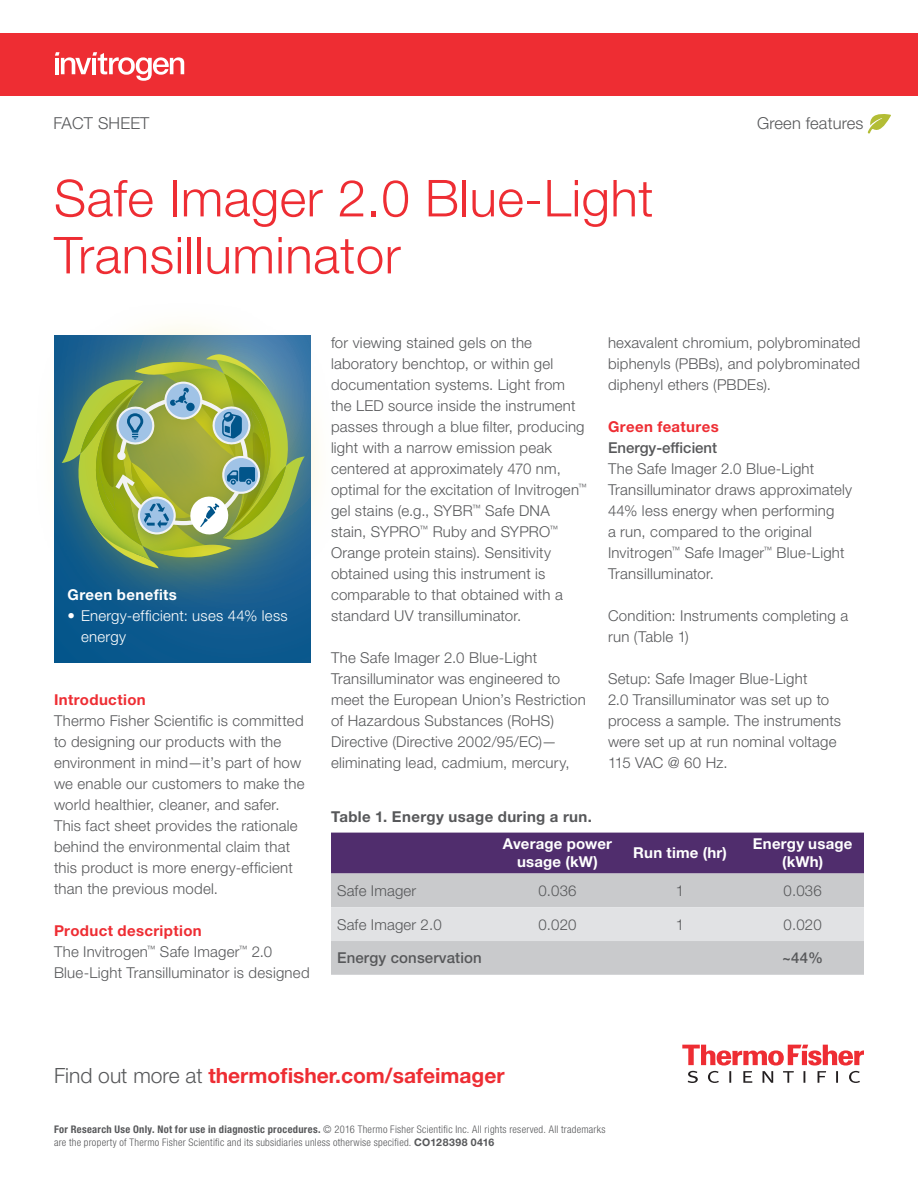
<style>
.page{position:relative;width:918px;height:1188px;background:#fff}
.page>*{position:absolute;margin:0;border:0;box-sizing:border-box;transform-origin:0 0}
.Headline{font:300 51px/57px "Helvetica Neue LT Std";letter-spacing:.01em;color:#ee2d33}
.CTA{font:700 21px "Helvetica Neue LT Std";color:#ee2d33}
.Technical_Eyebrow{font:300 16.5px "Helvetica Neue LT Std";letter-spacing:.01em;color:#57585a}
.Body_Copy{font:300 15px/21px "Helvetica Neue LT Std";letter-spacing:.015em;color:#57585a}
.Title_Row_-_Left{font:700 15px/18px "Helvetica Neue LT Std";letter-spacing:.015em;color:#fff;text-align:center}
.Table_Text_-_Left{font:300 15px "Helvetica Neue LT Std";letter-spacing:.01em;color:#57585a}
.Content_Header{font:700 15px "Helvetica Neue LT Std";letter-spacing:.025em;color:#ee2d33}
.t1{font:300 15px/21px "Helvetica Neue LT Std";letter-spacing:.015em;color:#fff}
.Table_Title{font:700 15px "Helvetica Neue LT Std";letter-spacing:.025em;color:#57585a}
.Table_Text_-_Left-2{font:500 15px "Helvetica Neue LT Std";letter-spacing:.01em;color:#57585a}
.Content_SubHeader{font:500 15px "Helvetica Neue LT Std";color:#57585a}
.Content_Header-2{font:700 15px "Helvetica Neue LT Std";letter-spacing:.025em;color:#fff}
.Copyright___Tactic{font:300 condensed 10.5px/13.5px "Helvetica Neue LT Std";letter-spacing:.025em;color:#57585a}
.s1{font-weight:300;color:#57585a}
.s2{font-weight:700}
.s3{font-weight:700;font-stretch:normal}
</style>
<div class="page">
<div style="left:54px;top:336px;width:256px;height:327px;background:#0b588d"></div>
<svg style="left:54px;top:325px;width:264px;height:290px"></svg>
<svg style="left:62px;top:354px;width:243px;height:215px"></svg>
<svg style="left:682px;top:1045px;width:182px;height:38px"></svg>
<svg style="left:868px;top:114px;width:23px;height:20px"></svg>
<div style="left:331px;top:833px;width:533px;height:41px;background:#502d6d"></div>
<div style="left:331px;top:874px;width:533px;height:101px;background:#c9cacc"></div>
<div style="left:331px;top:907px;width:533px;height:34px;background:#e1e2e4"></div>
<div style="left:0;top:33px;width:918px;height:63px;background:#ee2d33"></div>
<svg style="left:55px;top:52px;width:129px;height:29px"></svg>
<p class="Technical_Eyebrow" style="left:54px;top:113px;width:97px">FACT SHEET</p>
<p class="Technical_Eyebrow" style="left:757px;top:113px;width:108px">Green features</p>
<p class="Headline" style="left:54px;top:169px;width:601px">Safe Imager 2.0 Blue-Light<br>Transilluminator</p>
<p class="Content_Header-2" style="left:68px;top:585px;width:111px">Green benefits</p>
<p class="t1" style="left:81px;top:605px;width:208px;text-indent:-14px">• Energy-efficient: uses 44% less energy</p>
<p class="Content_Header" style="left:54px;top:690px;width:93px">Introduction</p>
<p class="Body_Copy" style="left:54px;top:710px;width:252px">Thermo Fisher Scientific is committed to designing our products with the environment in mind—it’s part of how we enable our customers to make the world healthier, cleaner, and safer.<br>This fact sheet provides the rationale behind the environmental claim that this product is more energy-efficient than the previous model.</p>
<p class="Content_Header" style="left:54px;top:921px;width:149px">Product description</p>
<p class="Body_Copy" style="left:54px;top:941px;width:257px">The Invitrogen<sup>™</sup> Safe Imager<sup>™</sup> 2.0<br>Blue-Light Transilluminator is designed</p>
<p class="Body_Copy" style="left:331px;top:332px;width:257px">for viewing stained gels on the laboratory benchtop, or within gel documentation systems. Light from the LED source inside the instrument passes through a blue filter, producing light with a narrow emission peak centered at approximately 470 nm, optimal for the excitation of Invitrogen<sup>™ </sup>gel stains (e.g., SYBR<sup>™</sup> Safe DNA stain, SYPRO<sup>™</sup> Ruby and SYPRO<sup>™ </sup>Orange protein stains). Sensitivity obtained using this instrument is comparable to that obtained with a standard UV transilluminator.</p>
<p class="Body_Copy" style="left:331px;top:647px;width:256px">The Safe Imager 2.0 Blue-Light Transilluminator was engineered to meet the European Union’s Restriction of Hazardous Substances (RoHS)<br>Directive (Directive 2002/95/EC)— eliminating lead, cadmium, mercury,</p>
<p class="Body_Copy" style="left:608px;top:332px;width:254px;text-align:justify">hexavalent chromium, polybrominated biphenyls (PBBs), and polybrominated diphenyl ethers (PBDEs).</p>
<p class="Content_Header" style="left:608px;top:417px;width:112px">Green features</p>
<p class="Content_SubHeader" style="left:608px;top:439px;width:111px">Energy-efficient</p>
<p class="Body_Copy" style="left:608px;top:458px;width:246px">The Safe Imager 2.0 Blue-Light<br>Transilluminator draws approximately<br>44% less energy when performing<br>a run, compared to the original<br>Invitrogen<sup>™</sup> Safe Imager<sup>™</sup> Blue-Light<br>Transilluminator.</p>
<p class="Body_Copy" style="left:608px;top:605px;width:242px">Condition: Instruments completing a run (Table 1)</p>
<p class="Body_Copy" style="left:608px;top:668px;width:235px">Setup: Safe Imager Blue-Light<br>2.0 Transilluminator was set up to process a sample. The instruments were set up at run nominal voltage<br>115 VAC @ 60 Hz.</p>
<p class="Table_Title" style="left:331px;top:807px;width:263px">Table 1. Energy usage during a run.</p>
<p class="Title_Row_-_Left" style="left:503px;top:835px;width:111px">Average power usage (kW)</p>
<p class="Title_Row_-_Left" style="left:633px;top:844px;width:95px">Run time (hr)</p>
<p class="Title_Row_-_Left" style="left:753px;top:835px;width:101px">Energy usage (kWh)</p>
<p class="Table_Text_-_Left" style="left:337px;top:881px;width:81px">Safe Imager</p>
<p class="Table_Text_-_Left" style="left:538px;top:881px;width:40px">0.036</p>
<p class="Table_Text_-_Left" style="left:676px;top:881px;width:10px">1</p>
<p class="Table_Text_-_Left" style="left:784px;top:881px;width:40px">0.036</p>
<p class="Table_Text_-_Left" style="left:337px;top:915px;width:106px">Safe Imager 2.0</p>
<p class="Table_Text_-_Left" style="left:538px;top:915px;width:40px">0.020</p>
<p class="Table_Text_-_Left" style="left:676px;top:915px;width:10px">1</p>
<p class="Table_Text_-_Left" style="left:784px;top:915px;width:40px">0.020</p>
<p class="Table_Text_-_Left-2" style="left:337px;top:949px;width:146px">Energy conservation</p>
<p class="Table_Text_-_Left-2" style="left:782px;top:949px;width:43px">~44%</p>
<p class="CTA" style="left:54px;top:1063px;width:452px"><span class="s1">Find out more at</span> thermofisher.com/safeimager</p>
<p class="Copyright___Tactic" style="left:54px;top:1122px;width:553px"><span class="s2">For Research Use Only. Not for use in diagnostic procedures.</span> © 2016 Thermo Fisher Scientific Inc. All rights reserved. All trademarks are the property of Thermo Fisher Scientific and its subsidiaries unless otherwise specified. <span class="s3">CO128398 0416</span></p>
</div>
